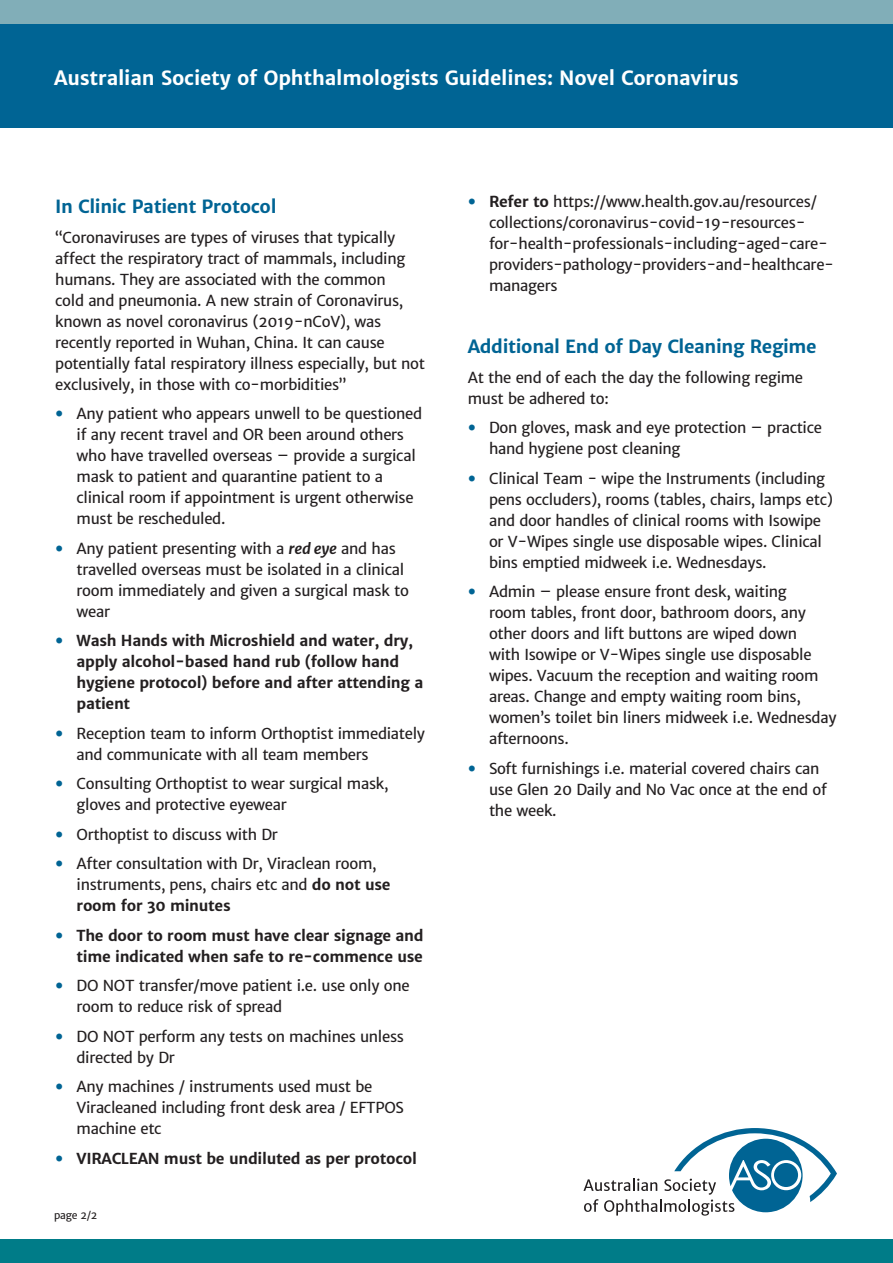
<style>
.page{position:relative;width:893px;height:1263px;background:#fff}
.page>*{position:absolute;margin:0;border:0;box-sizing:border-box;transform-origin:0 0}
.Article_heading{font:700 19.5px "Merriweather Sans";letter-spacing:-.01em;color:#fff}
.Sub_heading{font:700 18px "Merriweather Sans";letter-spacing:-.02em;color:#006494}
.Article_heading-2{font:700 18px "Merriweather Sans";letter-spacing:-.02em;color:#006494}
.Article_heading-3{font:15px/21px "Merriweather Sans";letter-spacing:-.02em;color:#231f20}
.Article_heading-4{font:700 15px/21px "Merriweather Sans";letter-spacing:-.02em;color:#231f20}
.Article_heading-5{font:10.5px "Merriweather Sans";color:#231f20}
.s1{font-weight:700;font-style:italic}
.s2{font-weight:700}
</style>
<div class="page">
<div style="left:0;top:0;width:893px;height:128px;background:#006494"></div>
<div style="left:0;top:0;width:893px;height:23px;background:#81aeb8"></div>
<svg style="left:583px;top:1128px;width:254px;height:87px"></svg>
<div style="left:0;top:1239px;width:893px;height:24px;background:#007c88"></div>
<p class="Article_heading" style="left:54px;top:65px;width:686px">Australian Society of Ophthalmologists Guidelines: Novel Coronavirus</p>
<p class="Article_heading-2" style="left:55px;top:196px;width:223px">In Clinic Patient Protocol</p>
<p class="Article_heading-3" style="left:55px;top:227px;width:371px">“Coronaviruses are types of viruses that typically affect the respiratory tract of mammals, including humans. They are associated with the common<br>cold and pneumonia. A new strain of Coronavirus, known as novel coronavirus (2019-nCoV), was recently reported in Wuhan, China. It can cause potentially fatal respiratory illness especially, but not exclusively, in those with co-morbidities”</p>
<p class="Article_heading-3" style="left:77px;top:404px;width:347px">Any patient who appears unwell to be questioned if any recent travel and OR been around others who have travelled overseas – provide a surgical mask to patient and quarantine patient to a clinical room if appointment is urgent otherwise must be rescheduled.</p>
<p class="Article_heading-3" style="left:77px;top:538px;width:334px">Any patient presenting with a <span class="s1">red eye</span> and has travelled overseas must be isolated in a clinical room immediately and given a surgical mask to wear</p>
<p class="Article_heading-4" style="left:77px;top:631px;width:348px">Wash Hands with Microshield and water, dry, apply alcohol-based hand rub (follow hand hygiene protocol) before and after attending a patient</p>
<p class="Article_heading-3" style="left:77px;top:723px;width:350px">Reception team to inform Orthoptist immediately and communicate with all team members</p>
<p class="Article_heading-3" style="left:77px;top:774px;width:313px">Consulting Orthoptist to wear surgical mask, gloves and protective eyewear</p>
<p class="Article_heading-3" style="left:77px;top:824px;width:203px">Orthoptist to discuss with Dr</p>
<p class="Article_heading-3" style="left:77px;top:854px;width:316px">After consultation with Dr, Viraclean room, instruments, pens, chairs etc and <span class="s2">do not use room for 30 minutes</span></p>
<p class="Article_heading-4" style="left:77px;top:925px;width:349px">The door to room must have clear signage and time indicated when safe to re-commence use</p>
<p class="Article_heading-3" style="left:77px;top:976px;width:335px">DO NOT transfer/move patient i.e. use only one room to reduce risk of spread</p>
<p class="Article_heading-3" style="left:77px;top:1026px;width:329px">DO NOT perform any tests on machines unless directed by Dr</p>
<p class="Article_heading-3" style="left:77px;top:1077px;width:329px">Any machines / instruments used must be<br>Viracleaned including front desk area / EFTPOS machine etc</p>
<p class="Article_heading-4" style="left:77px;top:1148px;width:342px">VIRACLEAN must be undiluted as per protocol</p>
<p class="Article_heading-5" style="left:54px;top:1209px;width:45px">page 2/2</p>
<p class="Article_heading-3" style="left:489px;top:191px;width:347px"><span class="s2">Refer to</span> https://www.health.gov.au/resources/ collections/coronavirus-covid-19-resources&shy;for-health-professionals-including-aged-care&shy;providers-pathology-providers-and-healthcare&shy;managers</p>
<p class="Sub_heading" style="left:468px;top:336px;width:350px">Additional End of Day Cleaning Regime</p>
<p class="Article_heading-3" style="left:468px;top:367px;width:337px">At the end of each the day the following regime must be adhered to:</p>
<p class="Article_heading-3" style="left:489px;top:417px;width:334px">Don gloves, mask and eye protection – practice hand hygiene post cleaning</p>
<p class="Article_heading-3" style="left:489px;top:468px;width:345px">Clinical Team - wipe the Instruments (including pens occluders), rooms (tables, chairs, lamps etc) and door handles of clinical rooms with Isowipe or V-Wipes single use disposable wipes. Clinical bins emptied midweek i.e. Wednesdays.</p>
<p class="Article_heading-3" style="left:489px;top:581px;width:349px">Admin – please ensure front desk, waiting<br>room tables, front door, bathroom doors, any other doors and lift buttons are wiped down<br>with Isowipe or V-Wipes single use disposable wipes. Vacuum the reception and waiting room areas. Change and empty waiting room bins, women’s toilet bin liners midweek i.e. Wednesday afternoons.</p>
<p class="Article_heading-3" style="left:489px;top:758px;width:339px">Soft furnishings i.e. material covered chairs can use Glen 20 Daily and No Vac once at the end of the week.</p>
</div>
